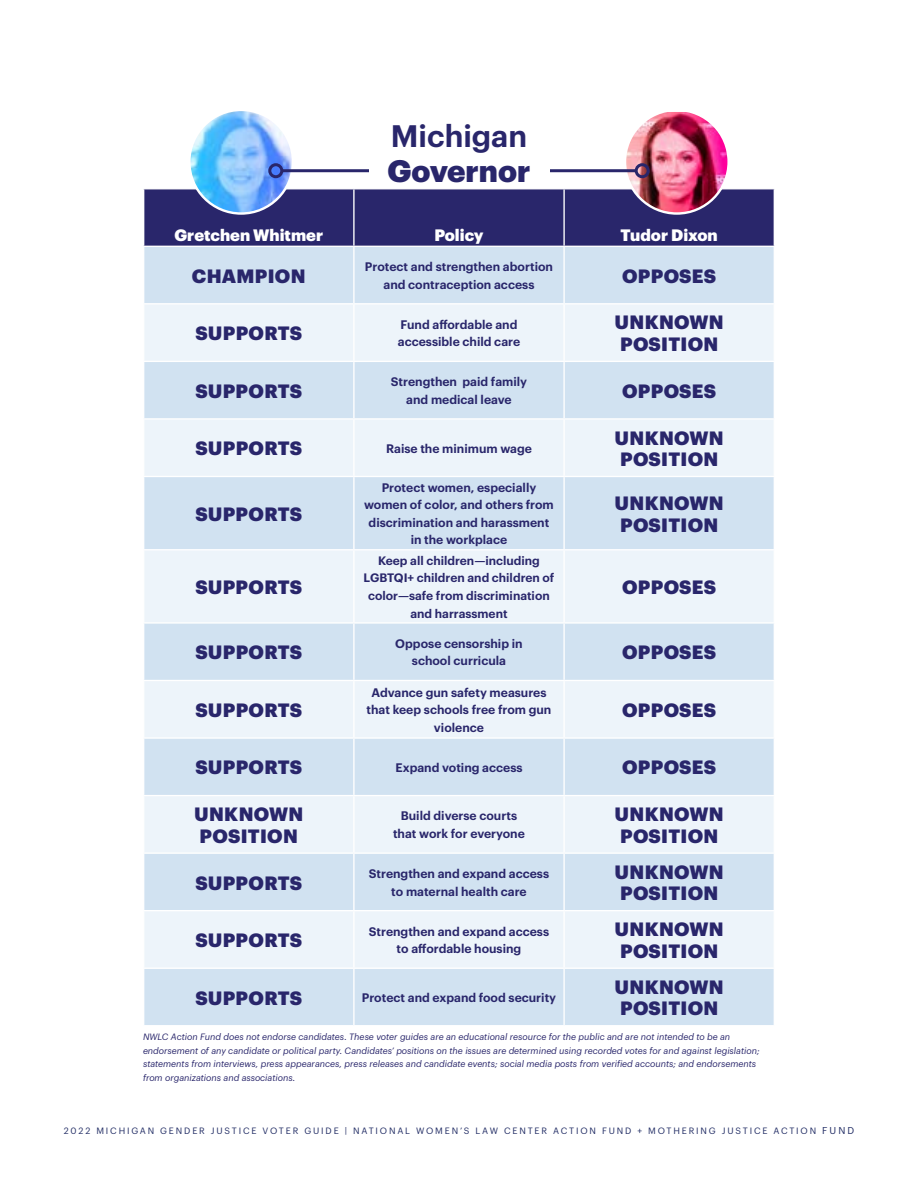
<style>
.page{position:relative;width:918px;height:1188px;background:#fff}
.page>*{position:absolute;margin:0;border:0;box-sizing:border-box;transform-origin:0 0}
.t1{font:600 30.45px "Graphik";color:#29266b}
.t2{font:900 30.45px "Graphik";color:#29266b}
.t3{font:900 18.9px/21.6px "Graphik";letter-spacing:.015em;color:#29266b}
.t4{font:900 16.2px "Graphik";color:#fff}
.t5{font:600 12.15px/17.5px "Graphik";color:#29266b;text-align:center}
.t6{font:600 12px/17.5px "Graphik";color:#29266b;text-align:center}
.t7{font:italic 9px/13.5px "Graphik";color:#29266b}
.t8{font:9px "Graphik";letter-spacing:.205em;color:#222d65}
.s1{font-size:9.75px}
</style>
<div class="page">
<div style="left:144px;top:189px;width:630px;height:57px;background:#29266b"></div>
<div style="left:144px;top:247px;width:630px;height:778px;background:#d1e2f1"></div>
<svg style="left:144px;top:305px;width:630px;height:663px;background:#e0ebf5"></svg>
<hr style="left:354px;top:968px;width:210px;height:1px;background:#fff">
<hr style="left:563px;top:189px;width:2px;height:57px;background:#fff">
<hr style="left:563px;top:247px;width:2px;height:56px;background:#fff">
<hr style="left:563px;top:305px;width:2px;height:56px;background:#fff">
<hr style="left:563px;top:362px;width:2px;height:56px;background:#fff">
<hr style="left:563px;top:420px;width:2px;height:56px;background:#fff">
<hr style="left:563px;top:477px;width:2px;height:72px;background:#fff">
<hr style="left:563px;top:550px;width:2px;height:72px;background:#fff">
<hr style="left:563px;top:624px;width:2px;height:56px;background:#fff">
<hr style="left:563px;top:681px;width:2px;height:56px;background:#fff">
<hr style="left:563px;top:739px;width:2px;height:56px;background:#fff">
<hr style="left:563px;top:796px;width:2px;height:56px;background:#fff">
<hr style="left:563px;top:854px;width:2px;height:56px;background:#fff">
<hr style="left:563px;top:911px;width:2px;height:57px;background:#fff">
<hr style="left:564px;top:968px;width:211px;height:1px;background:#fff">
<hr style="left:563px;top:969px;width:2px;height:56px;background:#fff">
<hr style="left:353px;top:189px;width:2px;height:57px;background:#fff">
<hr style="left:353px;top:247px;width:2px;height:56px;background:#fff">
<hr style="left:353px;top:305px;width:2px;height:56px;background:#fff">
<hr style="left:353px;top:362px;width:2px;height:56px;background:#fff">
<hr style="left:353px;top:420px;width:2px;height:56px;background:#fff">
<hr style="left:353px;top:477px;width:2px;height:72px;background:#fff">
<hr style="left:353px;top:550px;width:2px;height:72px;background:#fff">
<hr style="left:353px;top:624px;width:2px;height:56px;background:#fff">
<hr style="left:353px;top:681px;width:2px;height:56px;background:#fff">
<hr style="left:353px;top:739px;width:2px;height:56px;background:#fff">
<hr style="left:353px;top:796px;width:2px;height:56px;background:#fff">
<hr style="left:353px;top:854px;width:2px;height:56px;background:#fff">
<hr style="left:353px;top:911px;width:2px;height:57px;background:#fff">
<hr style="left:143px;top:968px;width:211px;height:1px;background:#fff">
<hr style="left:353px;top:969px;width:2px;height:56px;background:#fff">
<hr style="left:143px;top:303px;width:211px;height:2px;background:#fff">
<hr style="left:354px;top:303px;width:210px;height:2px;background:#fff">
<hr style="left:564px;top:303px;width:211px;height:2px;background:#fff">
<hr style="left:143px;top:361px;width:211px;height:1px;background:#fff">
<hr style="left:354px;top:361px;width:210px;height:1px;background:#fff">
<hr style="left:564px;top:361px;width:211px;height:1px;background:#fff">
<hr style="left:143px;top:418px;width:211px;height:2px;background:#fff">
<hr style="left:354px;top:418px;width:210px;height:2px;background:#fff">
<hr style="left:564px;top:418px;width:211px;height:2px;background:#fff">
<hr style="left:143px;top:476px;width:211px;height:1px;background:#fff">
<hr style="left:354px;top:476px;width:210px;height:1px;background:#fff">
<hr style="left:564px;top:476px;width:211px;height:1px;background:#fff">
<hr style="left:143px;top:549px;width:211px;height:1px;background:#fff">
<hr style="left:354px;top:549px;width:210px;height:1px;background:#fff">
<hr style="left:564px;top:549px;width:211px;height:1px;background:#fff">
<hr style="left:143px;top:622px;width:211px;height:2px;background:#fff">
<hr style="left:354px;top:622px;width:210px;height:2px;background:#fff">
<hr style="left:564px;top:622px;width:211px;height:2px;background:#fff">
<hr style="left:143px;top:680px;width:211px;height:1px;background:#fff">
<hr style="left:354px;top:680px;width:210px;height:1px;background:#fff">
<hr style="left:564px;top:680px;width:211px;height:1px;background:#fff">
<hr style="left:143px;top:737px;width:211px;height:2px;background:#fff">
<hr style="left:354px;top:737px;width:210px;height:2px;background:#fff">
<hr style="left:564px;top:737px;width:211px;height:2px;background:#fff">
<hr style="left:143px;top:795px;width:211px;height:1px;background:#fff">
<hr style="left:354px;top:795px;width:210px;height:1px;background:#fff">
<hr style="left:564px;top:795px;width:211px;height:1px;background:#fff">
<hr style="left:143px;top:852px;width:211px;height:2px;background:#fff">
<hr style="left:354px;top:852px;width:210px;height:2px;background:#fff">
<hr style="left:564px;top:852px;width:211px;height:2px;background:#fff">
<hr style="left:143px;top:910px;width:211px;height:1px;background:#fff">
<hr style="left:354px;top:910px;width:210px;height:1px;background:#fff">
<hr style="left:564px;top:910px;width:211px;height:1px;background:#fff">
<img style="left:189px;top:110px;width:104px;height:104px;border-radius:52px">
<div style="left:188px;top:109px;width:106px;height:106px;border:2px solid #fff;border-radius:50%"></div>
<img style="left:625px;top:112px;width:104px;height:102px">
<div style="left:624px;top:109px;width:106px;height:106px;border:2px solid #fff;border-radius:50%"></div>
<hr style="left:282px;top:169px;width:354px;height:3px;background:#29266b">
<div style="left:268px;top:163px;width:15px;height:15px;border:3px solid #29266b;border-radius:50%"></div>
<div style="left:635px;top:163px;width:15px;height:15px;border:3px solid #29266b;border-radius:50%"></div>
<div style="left:369px;top:122px;width:180px;height:60px;background:#fff"></div>
<h1 class="t1" style="left:391px;top:112px;width:138px">Michigan</h1>
<h1 class="t2" style="left:388px;top:147px;width:144px">Governor</h1>
<h3 class="t4" style="left:174px;top:222px;width:150px">Gretchen Whitmer</h3>
<h3 class="t4" style="left:434px;top:222px;width:51px">Policy</h3>
<h3 class="t4" style="left:621px;top:222px;width:99px">Tudor Dixon</h3>
<h2 class="t3" style="left:192px;top:263px;width:115px">CHAMPION</h2>
<p class="t5" style="left:365px;top:257px;width:190px">Protect and strengthen abortion and contraception access</p>
<h2 class="t3" style="left:622px;top:263px;width:96px">OPPOSES</h2>
<h2 class="t3" style="left:195px;top:321px;width:108px">SUPPORTS</h2>
<p class="t5" style="left:398px;top:315px;width:124px;text-align:left">Fund affordable and accessible child care</p>
<h2 class="t3" style="left:615px;top:310px;width:111px">UNKNOWN<br>POSITION</h2>
<h2 class="t3" style="left:195px;top:378px;width:108px">SUPPORTS</h2>
<p class="t5" style="left:391px;top:372px;width:138px">Strengthen paid family and medical leave</p>
<h2 class="t3" style="left:622px;top:378px;width:96px">OPPOSES</h2>
<h2 class="t3" style="left:195px;top:436px;width:108px">SUPPORTS</h2>
<p class="t5" style="left:386px;top:438px;width:147px">Raise the minimum wage</p>
<h2 class="t3" style="left:615px;top:425px;width:111px">UNKNOWN<br>POSITION</h2>
<h2 class="t3" style="left:195px;top:501px;width:108px">SUPPORTS</h2>
<h2 class="t3" style="left:195px;top:575px;width:108px">SUPPORTS</h2>
<p class="t5" style="left:364px;top:477px;width:191px">Protect women, especially women of color, and others from discrimination and harassment in the workplace</p>
<p class="t6" style="left:364px;top:551px;width:192px">Keep all children—including<br>LGBTQI+ children and children of color—safe from discrimination and harrassment</p>
<h2 class="t3" style="left:615px;top:491px;width:111px">UNKNOWN<br>POSITION</h2>
<h2 class="t3" style="left:622px;top:575px;width:96px">OPPOSES</h2>
<h2 class="t3" style="left:195px;top:640px;width:108px">SUPPORTS</h2>
<p class="t5" style="left:395px;top:634px;width:129px">Oppose censorship in school curricula</p>
<h2 class="t3" style="left:622px;top:640px;width:96px">OPPOSES</h2>
<h2 class="t3" style="left:195px;top:698px;width:108px">SUPPORTS</h2>
<p class="t5" style="left:367px;top:682px;width:186px">Advance gun safety measures that keep schools free from gun violence</p>
<h2 class="t3" style="left:622px;top:698px;width:96px">OPPOSES</h2>
<h2 class="t3" style="left:195px;top:755px;width:108px">SUPPORTS</h2>
<p class="t5" style="left:395px;top:757px;width:129px">Expand voting access</p>
<h2 class="t3" style="left:622px;top:755px;width:96px">OPPOSES</h2>
<h2 class="t3" style="left:194px;top:802px;width:111px">UNKNOWN<br>POSITION</h2>
<p class="t5" style="left:393px;top:806px;width:133px">Build diverse courts that work for everyone</p>
<h2 class="t3" style="left:615px;top:802px;width:111px">UNKNOWN<br>POSITION</h2>
<h2 class="t3" style="left:195px;top:870px;width:108px">SUPPORTS</h2>
<p class="t5" style="left:369px;top:864px;width:182px">Strengthen and expand access to maternal health care</p>
<h2 class="t3" style="left:615px;top:859px;width:111px">UNKNOWN<br>POSITION</h2>
<h2 class="t3" style="left:195px;top:928px;width:108px">SUPPORTS</h2>
<p class="t5" style="left:369px;top:921px;width:182px">Strengthen and expand access to affordable housing</p>
<h2 class="t3" style="left:615px;top:917px;width:111px">UNKNOWN<br>POSITION</h2>
<h2 class="t3" style="left:195px;top:985px;width:108px">SUPPORTS</h2>
<p class="t5" style="left:362px;top:988px;width:196px">Protect and expand food security</p>
<h2 class="t3" style="left:615px;top:974px;width:111px">UNKNOWN<br>POSITION</h2>
<p class="t7" style="left:143px;top:1030px;width:618px">NWLC Action Fund does not endorse candidates. These voter guides are an educational resource for the public and are not intended to be an endorsement of any candidate or political party. Candidates’ positions on the issues are determined using recorded votes for and against legislation; statements from interviews, press appearances, press releases and candidate events; social media posts from verified accounts; and endorsements from organizations and associations.</p>
<p class="t8" style="left:64px;top:1124px;width:792px">2022 MICHIGAN GENDER JUSTICE VOTER GUIDE | NATIONAL WOMEN’S LAW CENTER ACTION FUND + MOTHERING JUSTICE ACTION <span class="s1">FUND</span></p>
</div>
